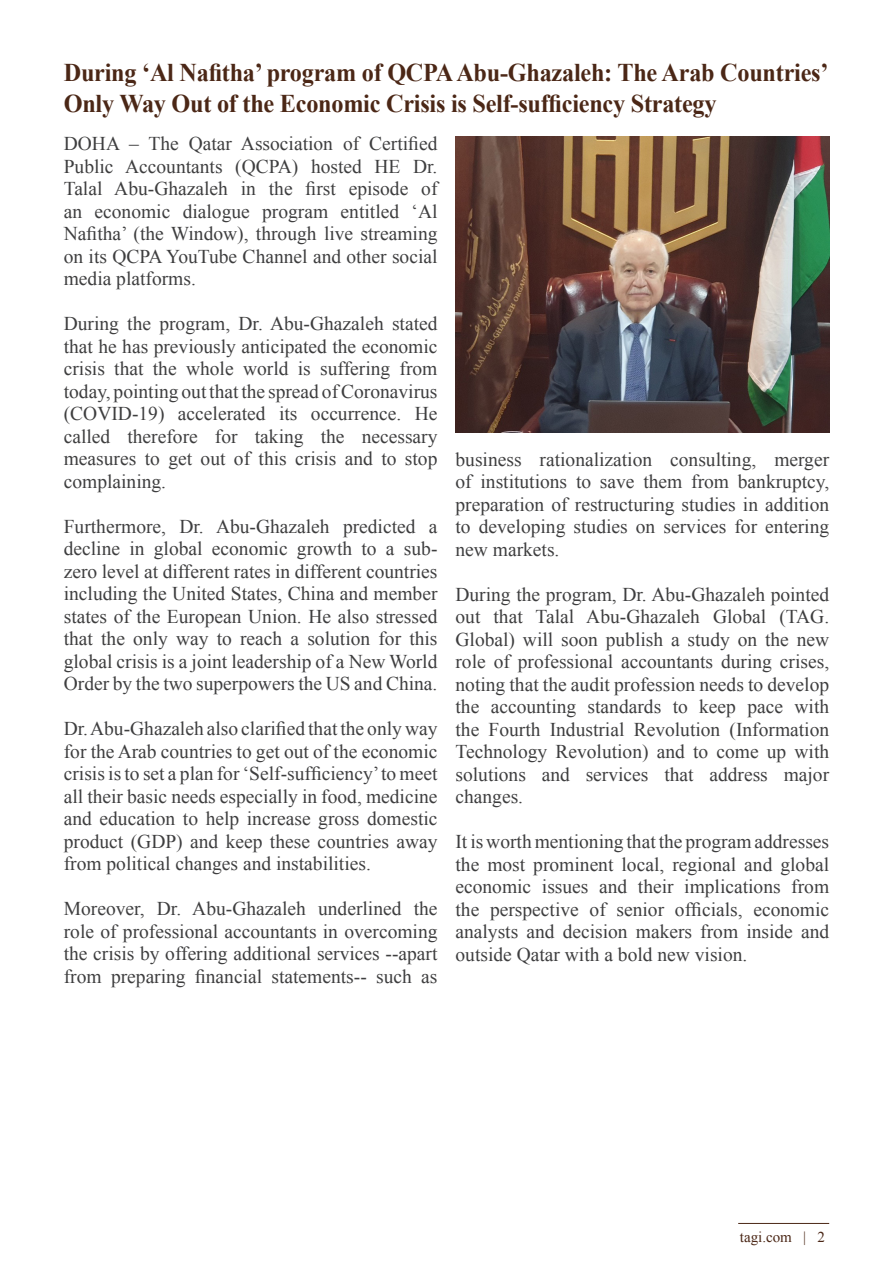
<style>
.page{position:relative;width:893px;height:1263px;background:#fff}
.page>*{position:absolute;margin:0;border:0;box-sizing:border-box;transform-origin:0 0}
.t1{font:700 25.5px/30.6px "Times New Roman";letter-spacing:-.01em;color:#4b2716;scale:.95 1}
.t2{font:19.5px/22.5px "Times New Roman";color:#3e3e3f}
.t3{font:15px "Times New Roman";color:#4b2716}
</style>
<div class="page">
<hr style="left:738px;top:1223px;width:91px;height:1px;background:#4b2716">
<img style="left:455px;top:137px;width:374px;height:295px">
<p class="t1" style="left:64px;top:57px;width:806px">During ‘Al Nafitha’ program of QCPAAbu-Ghazaleh: The Arab Countries‘<br>Only Way Out of the Economic Crisis is Self-sufficiency Strategy</p>
<p class="t2" style="left:369px;top:132px;width:70px">Certified</p>
<p class="t2" style="left:148px;top:132px;width:32px">The</p>
<p class="t2" style="left:241px;top:132px;width:94px">Association</p>
<p class="t2" style="left:343px;top:132px;width:18px">of</p>
<p class="t2" style="left:64px;top:132px;width:58px">DOHA</p>
<p class="t2" style="left:189px;top:132px;width:45px">Qatar</p>
<p class="t2" style="left:129px;top:132px;width:11px">–</p>
<p class="t2" style="left:64px;top:155px;width:51px">Public</p>
<p class="t2" style="left:125px;top:155px;width:99px">Accountants</p>
<p class="t2" style="left:235px;top:155px;width:65px">(QCPA)</p>
<p class="t2" style="left:311px;top:155px;width:52px">hosted</p>
<p class="t2" style="left:374px;top:155px;width:27px">HE</p>
<p class="t2" style="left:413px;top:155px;width:26px">Dr.</p>
<p class="t2" style="left:64px;top:177px;width:40px">Talal</p>
<p class="t2" style="left:114px;top:177px;width:115px">Abu-Ghazaleh</p>
<p class="t2" style="left:241px;top:177px;width:17px">in</p>
<p class="t2" style="left:269px;top:177px;width:25px">the</p>
<p class="t2" style="left:306px;top:177px;width:32px">first</p>
<p class="t2" style="left:349px;top:177px;width:61px">episode</p>
<p class="t2" style="left:421px;top:177px;width:18px">of</p>
<p class="t2" style="left:95px;top:200px;width:77px">economic</p>
<p class="t2" style="left:183px;top:200px;width:69px">dialogue</p>
<p class="t2" style="left:341px;top:200px;width:60px">entitled</p>
<p class="t2" style="left:411px;top:200px;width:27px">‘Al</p>
<p class="t2" style="left:64px;top:200px;width:375px">an<br>Nafitha’ (the Window ,) through live streaming on its QCPA YouTube Channel and other social media platforms.</p>
<p class="t2" style="left:64px;top:312px;width:375px;text-align:right">During the program, Dr. Abu-Ghazaleh stated that he has previously anticipated the economic from</p>
<p class="t2" style="left:262px;top:200px;width:68px">program</p>
<p class="t2" style="left:64px;top:357px;width:43px">crisis</p>
<p class="t2" style="left:64px;top:380px;width:375px">today,pointingoutthatthespreadofCoronavirus</p>
<p class="t2" style="left:415px;top:402px;width:24px">He</p>
<p class="t2" style="left:114px;top:357px;width:31px">that</p>
<p class="t2" style="left:153px;top:357px;width:25px">the</p>
<p class="t2" style="left:186px;top:357px;width:49px">whole</p>
<p class="t2" style="left:243px;top:357px;width:47px">world</p>
<p class="t2" style="left:298px;top:357px;width:15px">is</p>
<p class="t2" style="left:320px;top:357px;width:72px">suffering</p>
<p class="t2" style="left:64px;top:402px;width:102px">(COVID-19)</p>
<p class="t2" style="left:178px;top:402px;width:89px">accelerated</p>
<p class="t2" style="left:279px;top:402px;width:20px">its</p>
<p class="t2" style="left:311px;top:402px;width:92px">occurrence.</p>
<p class="t2" style="left:64px;top:425px;width:375px">called<br>measures to get out of this crisis and to stop complaining.</p>
<p class="t2" style="left:429px;top:515px;width:10px">a</p>
<p class="t2" style="left:127px;top:425px;width:72px">therefore</p>
<p class="t2" style="left:255px;top:425px;width:50px">taking</p>
<p class="t2" style="left:321px;top:425px;width:25px">the</p>
<p class="t2" style="left:215px;top:425px;width:24px">for</p>
<p class="t2" style="left:362px;top:425px;width:77px">necessary</p>
<p class="t2" style="left:64px;top:515px;width:104px">Furthermore,</p>
<p class="t2" style="left:64px;top:560px;width:375px">zero level at different rates in different countries</p>
<p class="t2" style="left:216px;top:515px;width:115px">Abu-Ghazaleh</p>
<p class="t2" style="left:343px;top:515px;width:74px">predicted</p>
<p class="t2" style="left:179px;top:515px;width:26px">Dr.</p>
<p class="t2" style="left:64px;top:537px;width:58px">decline</p>
<p class="t2" style="left:64px;top:582px;width:375px;text-align:justify">including the United States, China and member states of the European Union. He also stressed that the only way to reach a solution for this global crisis is a joint leadership of a New World Order by the two superpowers the US and China.</p>
<p class="t2" style="left:64px;top:717px;width:375px;text-align:justify">Dr.Abu-Ghazalehalsoclarifiedthattheonlyway for the Arab countries to get out of the economic crisis is to set a plan for ‘Self-sufficiency’to meet all their basic needs especially in food, medicine and education to help increase gross domestic product (GDP) and keep these countries away from political changes and instabilities.</p>
<p class="t2" style="left:414px;top:897px;width:25px">the</p>
<p class="t2" style="left:129px;top:537px;width:17px">in</p>
<p class="t2" style="left:154px;top:537px;width:50px">global</p>
<p class="t2" style="left:212px;top:537px;width:77px">economic</p>
<p class="t2" style="left:297px;top:537px;width:57px">growth</p>
<p class="t2" style="left:404px;top:537px;width:35px">sub-</p>
<p class="t2" style="left:361px;top:537px;width:17px">to</p>
<p class="t2" style="left:386px;top:537px;width:10px">a</p>
<p class="t2" style="left:192px;top:897px;width:115px">Abu-Ghazaleh</p>
<p class="t2" style="left:318px;top:897px;width:85px">underlined</p>
<p class="t2" style="left:64px;top:897px;width:82px">Moreover,</p>
<p class="t2" style="left:64px;top:920px;width:375px">role of professional accountants in overcoming</p>
<p class="t2" style="left:64px;top:942px;width:375px">the crisis by offering additional services --apart</p>
<p class="t2" style="left:421px;top:965px;width:18px">as</p>
<p class="t2" style="left:157px;top:897px;width:26px">Dr.</p>
<p class="t2" style="left:111px;top:965px;width:76px">preparing</p>
<p class="t2" style="left:195px;top:965px;width:69px">financial</p>
<p class="t2" style="left:376px;top:965px;width:37px">such</p>
<p class="t2" style="left:64px;top:965px;width:39px">from</p>
<p class="t2" style="left:272px;top:965px;width:97px">statements--</p>
<p class="t2" style="left:455px;top:448px;width:68px">business</p>
<p class="t2" style="left:540px;top:448px;width:114px">rationalization</p>
<p class="t2" style="left:670px;top:448px;width:88px">consulting,</p>
<p class="t2" style="left:774px;top:448px;width:56px">merger</p>
<p class="t2" style="left:480px;top:470px;width:88px">institutions</p>
<p class="t2" style="left:643px;top:470px;width:40px">them</p>
<p class="t2" style="left:738px;top:470px;width:93px">bankruptcy,</p>
<p class="t2" style="left:455px;top:470px;width:375px">of<br>preparation of restructuring studies in addition to developing studies on services for entering new markets.</p>
<p class="t2" style="left:455px;top:583px;width:375px;text-align:right">During the program, Dr. Abu-Ghazaleh pointed (TAG.</p>
<p class="t2" style="left:691px;top:470px;width:39px">from</p>
<p class="t2" style="left:576px;top:470px;width:17px">to</p>
<p class="t2" style="left:600px;top:470px;width:36px">save</p>
<p class="t2" style="left:494px;top:605px;width:31px">that</p>
<p class="t2" style="left:536px;top:605px;width:40px">Talal</p>
<p class="t2" style="left:586px;top:605px;width:115px">Abu-Ghazaleh</p>
<p class="t2" style="left:713px;top:605px;width:55px">Global</p>
<p class="t2" style="left:455px;top:605px;width:26px">out</p>
<p class="t2" style="left:455px;top:628px;width:375px">Global) will soon publish a study on the new</p>
<p class="t2" style="left:455px;top:650px;width:375px">role of professional accountants during crises,</p>
<p class="t2" style="left:455px;top:673px;width:375px">noting that the audit profession needs to develop</p>
<p class="t2" style="left:794px;top:695px;width:36px">with</p>
<p class="t2" style="left:455px;top:695px;width:25px">the</p>
<p class="t2" style="left:491px;top:695px;width:87px">accounting</p>
<p class="t2" style="left:588px;top:695px;width:75px">standards</p>
<p class="t2" style="left:699px;top:695px;width:38px">keep</p>
<p class="t2" style="left:673px;top:695px;width:17px">to</p>
<p class="t2" style="left:747px;top:695px;width:37px">pace</p>
<p class="t2" style="left:455px;top:718px;width:25px">the</p>
<p class="t2" style="left:455px;top:740px;width:375px">Technology Revolution) and to come up with</p>
<p class="t2" style="left:784px;top:763px;width:47px">major</p>
<p class="t2" style="left:488px;top:718px;width:54px">Fourth</p>
<p class="t2" style="left:550px;top:718px;width:76px">Industrial</p>
<p class="t2" style="left:634px;top:718px;width:88px">Revolution</p>
<p class="t2" style="left:730px;top:718px;width:101px">(Information</p>
<p class="t2" style="left:455px;top:763px;width:72px">solutions changes.</p>
<p class="t2" style="left:455px;top:830px;width:375px;text-align:right">Itisworthmentioningthattheprogramaddresses the most prominent local, regional and global from</p>
<p class="t2" style="left:542px;top:763px;width:30px">and</p>
<p class="t2" style="left:586px;top:763px;width:64px">services</p>
<p class="t2" style="left:664px;top:763px;width:31px">that</p>
<p class="t2" style="left:709px;top:763px;width:60px">address</p>
<p class="t2" style="left:455px;top:875px;width:77px">economic</p>
<p class="t2" style="left:542px;top:875px;width:48px">issues</p>
<p class="t2" style="left:599px;top:875px;width:30px">and</p>
<p class="t2" style="left:638px;top:875px;width:37px">their</p>
<p class="t2" style="left:684px;top:875px;width:98px">implications</p>
<p class="t2" style="left:455px;top:898px;width:375px">the<br>analysts and decision makers from inside and outside Qatar with a bold new vision.</p>
<p class="t2" style="left:490px;top:898px;width:90px">perspective</p>
<p class="t2" style="left:617px;top:898px;width:49px">senior</p>
<p class="t2" style="left:675px;top:898px;width:69px">officials,</p>
<p class="t2" style="left:753px;top:898px;width:77px">economic</p>
<p class="t2" style="left:590px;top:898px;width:18px">of</p>
<p class="t3" style="left:740px;top:1226px;width:54px">tagi.com</p>
<p class="t3" style="left:803px;top:1226px;width:4px">|</p>
<p class="t3" style="left:817px;top:1226px;width:9px">2</p>
</div>
